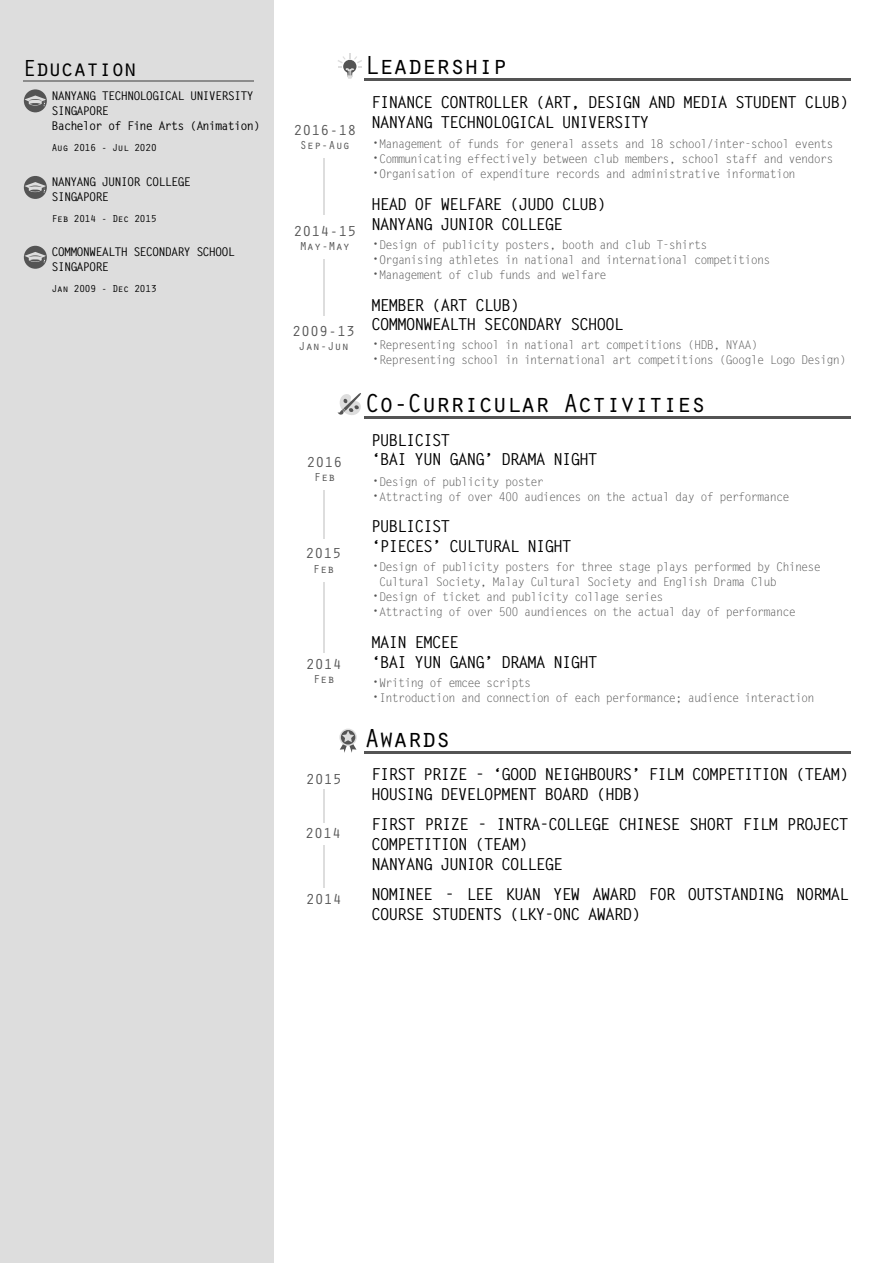
<style>
.page{position:relative;width:893px;height:1263px;background:#fff}
.page>*{position:absolute;margin:0;border:0;box-sizing:border-box;transform-origin:0 0}
.t1{font:27px "Orator Std";letter-spacing:-.075em;color:#000}
.t2{font:24px "Orator Std";letter-spacing:-.075em;color:#000}
.t3{font:700 16.5px/19.8px "Letter Gothic Std";letter-spacing:-.075em;color:#000}
.t4{font:15px "Orator Std";color:#545454}
.t5{font:12px/15px "Letter Gothic Std";letter-spacing:-.075em;color:#545454}
.t6{font:700 12px/15px "Letter Gothic Std";letter-spacing:-.075em;color:#000}
.t7{font:12px "Orator Std";color:#545454}
.t8{font:10.5px "Orator Std";letter-spacing:-.075em;color:#000}
.s1{font-weight:700;font-size:15px}
</style>
<div class="page">
<div style="left:0;top:0;width:274px;height:1263px;background:#ddd"></div>
<svg style="left:338px;top:53px;width:24px;height:26px"></svg>
<hr style="left:323px;top:158px;width:2px;height:57px;background:#ddd">
<hr style="left:323px;top:259px;width:2px;height:56px;background:#ddd">
<svg style="left:337px;top:393px;width:24px;height:22px"></svg>
<hr style="left:323px;top:490px;width:1px;height:48px;background:#ddd">
<hr style="left:323px;top:582px;width:1px;height:71px;background:#ddd">
<div style="left:24px;top:176px;width:23px;height:23px;background:#545454;border-radius:50%"></div>
<svg style="left:24px;top:182px;width:22px;height:11px"></svg>
<div style="left:24px;top:246px;width:23px;height:23px;background:#545454;border-radius:50%"></div>
<svg style="left:24px;top:252px;width:22px;height:11px"></svg>
<svg style="left:339px;top:729px;width:18px;height:17px"></svg>
<svg style="left:340px;top:731px;width:16px;height:22px"></svg>
<div style="left:24px;top:89px;width:23px;height:23px;background:#545454;border-radius:50%"></div>
<svg style="left:24px;top:95px;width:22px;height:11px"></svg>
<hr style="left:323px;top:789px;width:1px;height:33px;background:#ddd">
<hr style="left:323px;top:845px;width:2px;height:43px;background:#ddd">
<hr style="left:23px;top:81px;width:230px;height:1px;background:#8c8c8c">
<hr style="left:364px;top:79px;width:487px;height:2px;background:#545454">
<hr style="left:364px;top:417px;width:487px;height:2px;background:#545454">
<hr style="left:364px;top:751px;width:487px;height:2px;background:#545454">
<h2 class="t2" style="left:22px;top:51px;width:117px">Education</h2>
<h1 class="t1" style="left:364px;top:46px;width:145px">Leadership</h1>
<p class="t6" style="left:51px;top:88px;width:210px">NANYANG TECHNOLOGICAL UNIVERSITY<br>SINGAPORE<br>Bachelor of Fine Arts (Animation)</p>
<p class="t8" style="left:51px;top:140px;width:107px">Aug 2016 - Jul 2020</p>
<p class="t6" style="left:51px;top:175px;width:141px">NANYANG JUNIOR COLLEGE<br>SINGAPORE</p>
<p class="t8" style="left:51px;top:211px;width:107px">Feb 2014 - Dec 2015</p>
<p class="t6" style="left:51px;top:245px;width:185px">COMMONWEALTH SECONDARY SCHOOL<br>SINGAPORE</p>
<p class="t8" style="left:51px;top:281px;width:107px">Jan 2009 - Dec 2013</p>
<p class="t4" style="left:293px;top:119px;width:64px">2016-18</p>
<p class="t7" style="left:300px;top:137px;width:52px">Sep-Aug</p>
<p class="t4" style="left:293px;top:220px;width:64px">2014-15</p>
<p class="t7" style="left:300px;top:237px;width:52px">May-May</p>
<p class="t4" style="left:292px;top:320px;width:64px">2009-13</p>
<p class="t7" style="left:299px;top:338px;width:52px">Jan-Jun</p>
<p class="t4" style="left:307px;top:451px;width:37px">2016</p>
<p class="t7" style="left:314px;top:468px;width:23px">Feb</p>
<p class="t4" style="left:306px;top:542px;width:37px">2015</p>
<p class="t7" style="left:313px;top:560px;width:23px">Feb</p>
<p class="t4" style="left:306px;top:653px;width:37px">2014</p>
<p class="t7" style="left:313px;top:670px;width:23px">Feb</p>
<p class="t4" style="left:306px;top:768px;width:37px">2015</p>
<p class="t4" style="left:305px;top:822px;width:37px">2014</p>
<p class="t4" style="left:306px;top:888px;width:37px">2014</p>
<h3 class="t3" style="left:371px;top:92px;width:479px">FINANCE CONTROLLER (ART, DESIGN AND MEDIA STUDENT CLUB)<br>NANYANG TECHNOLOGICAL UNIVERSITY</h3>
<p class="t5" style="left:371px;top:136px;width:464px;text-align:justify"><span class="s1">·</span>Management of funds for general assets and 18 school/inter-school events <span class="s1">·</span>Communicating effectively between club members, school staff and vendors <span class="s1">·</span>Organisation of expenditure records and administrative information</p>
<h3 class="t3" style="left:371px;top:194px;width:237px">HEAD OF WELFARE (JUDO CLUB)<br>NANYANG JUNIOR COLLEGE</h3>
<p class="t5" style="left:371px;top:237px;width:401px"><span class="s1">·</span>Design of publicity posters, booth and club T-shirts <span class="s1">·</span>Organising athletes in national and international competitions <span class="s1">·</span>Management of club funds and welfare</p>
<h3 class="t3" style="left:371px;top:295px;width:254px">MEMBER (ART CLUB)<br>COMMONWEALTH SECONDARY SCHOOL</h3>
<p class="t5" style="left:371px;top:338px;width:476px"><span class="s1">·</span>Representing school in national art competitions (HDB, NYAA)<br><span class="s1">·</span>Representing school in international art competitions (Google Logo Design)</p>
<h1 class="t1" style="left:364px;top:384px;width:344px">Co-Curricular Activities</h1>
<h3 class="t3" style="left:371px;top:430px;width:228px">PUBLICIST<br>‘BAI YUN GANG’ DRAMA NIGHT</h3>
<p class="t5" style="left:371px;top:474px;width:420px"><span class="s1">·</span>Design of publicity poster<br><span class="s1">·</span>Attracting of over 400 audiences on the actual day of performance</p>
<h3 class="t3" style="left:371px;top:517px;width:202px">PUBLICIST<br>‘PIECES’ CULTURAL NIGHT</h3>
<p class="t5" style="left:371px;top:560px;width:451px"><span class="s1">·</span>Design of publicity posters for three stage plays performed by Chinese</p>
<p class="t5" style="left:379px;top:575px;width:399px">Cultural Society, Malay Cultural Society and English Drama Club</p>
<p class="t5" style="left:371px;top:590px;width:294px"><span class="s1">·</span>Design of ticket and publicity collage series</p>
<p class="t5" style="left:371px;top:605px;width:426px"><span class="s1">·</span>Attracting of over 500 aundiences on the actual day of performance</p>
<h3 class="t3" style="left:371px;top:632px;width:228px">MAIN EMCEE<br>‘BAI YUN GANG’ DRAMA NIGHT</h3>
<p class="t5" style="left:371px;top:675px;width:445px"><span class="s1">·</span>Writing of emcee scripts<br><span class="s1">·</span>Introduction and connection of each performance; audience interaction</p>
<h1 class="t1" style="left:364px;top:718px;width:89px">Awards</h1>
<h3 class="t3" style="left:371px;top:765px;width:479px">FIRST PRIZE - ‘GOOD NEIGHBOURS’ FILM COMPETITION (TEAM)<br>HOUSING DEVELOPMENT BOARD (HDB)</h3>
<h3 class="t3" style="left:371px;top:815px;width:479px">FIRST PRIZE - INTRA-COLLEGE CHINESE SHORT FILM PROJECT<br>COMPETITION (TEAM)<br>NANYANG JUNIOR COLLEGE</h3>
<h3 class="t3" style="left:371px;top:884px;width:479px">NOMINEE - LEE KUAN YEW AWARD FOR OUTSTANDING NORMAL<br>COURSE STUDENTS (LKY-ONC AWARD)</h3>
</div>
